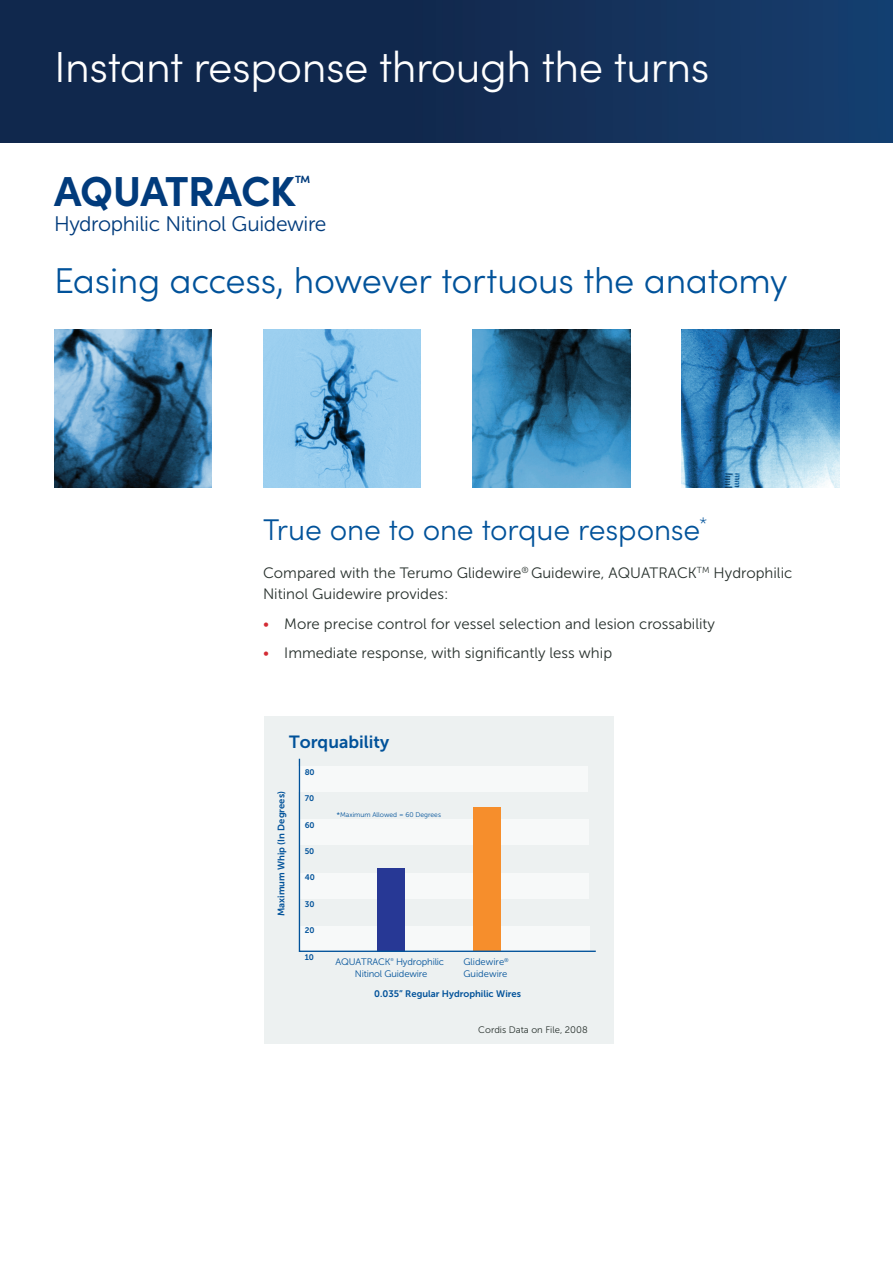
<style>
.page{position:relative;width:893px;height:1263px;background:#fff}
.page>*{position:absolute;margin:0;border:0;box-sizing:border-box;transform-origin:0 0}
.t1{font:300 43.5px "Sofia Pro";letter-spacing:-.01em;color:#fff}
.t2{font:700 42px "Sofia Pro";letter-spacing:-.015em;color:#013b7c}
.t3{font:300 36px "Sofia Pro";letter-spacing:-.01em;color:#01529a}
.t4{font:300 30px "Sofia Pro";letter-spacing:-.005em;color:#01529a}
.t5{font:21px "Museo Sans 300";letter-spacing:-.02em;color:#013b7c}
.t6{font:17.55px "Museo Sans 700";color:#01529a}
.t7{font:15px/21px "Museo Sans 300";color:#27302c}
.t8{font:700 10.5px "Sofia Pro";color:#013b7c}
.t9{font:9.45px/11.4px "Museo Sans 300";letter-spacing:-.015em;color:#01529a}
.t10{font:9.45px "Museo Sans 700";color:#01529a}
.t11{font:9.45px "Museo Sans 300";color:#27302c}
.t12{font:8.1px "Museo Sans 700";color:#01529a}
.t13{font:6.75px "Museo Sans 300";color:#01529a}
.t14{font:4.05px "Museo Sans 300";color:#01529a}
.s1{color:#d32c34}
.s2{font-family:"Frutiger LT Std"}
</style>
<div class="page">
<img style="left:0;top:0;width:893px;height:143px">
<div style="left:264px;top:716px;width:350px;height:328px;background:#edf1f1"></div>
<svg style="left:298px;top:758px;width:298px;height:194px"></svg>
<img style="left:54px;top:330px;width:158px;height:158px">
<img style="left:681px;top:330px;width:158px;height:158px">
<img style="left:472px;top:330px;width:158px;height:158px">
<img style="left:263px;top:330px;width:158px;height:158px">
<p class="t1" style="left:54px;top:35px;width:657px">Instant response through the turns</p>
<p class="t2" style="left:54px;top:158px;width:243px">AQUATRACK</p>
<p class="t8" style="left:295px;top:171px;width:17px">TM</p>
<p class="t5" style="left:54px;top:213px;width:274px">Hydrophilic Nitinol Guidewire</p>
<p class="t3" style="left:54px;top:254px;width:735px">Easing access, however tortuous the anatomy</p>
<p class="t4" style="left:263px;top:508px;width:446px">True one to one torque response<sup>*</sup></p>
<p class="t7" style="left:263px;top:563px;width:531px">Compared with the Terumo Glidewire<sup>®</sup> Guidewire, AQUATRACK<sup>TM</sup> Hydrophilic<br>Nitinol Guidewire provides:</p>
<p class="t7" style="left:263px;top:613px;width:453px"><span class="s1">•</span> More precise control for vessel selection and lesion crossability</p>
<p class="t7" style="left:263px;top:643px;width:351px"><span class="s1">•</span> Immediate response, with significantly less whip</p>
<p class="t6" style="left:289px;top:732px;width:102px">Torquability</p>
<p class="t10" style="left:276px;top:916px;width:126px;rotate:-90deg">Maximum Whip (In Degrees)</p>
<p class="t12" style="left:305px;top:767px;width:12px">80</p>
<p class="t12" style="left:305px;top:794px;width:11px">70</p>
<p class="t12" style="left:305px;top:820px;width:12px">60</p>
<p class="t12" style="left:305px;top:847px;width:11px">50</p>
<p class="t12" style="left:305px;top:873px;width:12px">40</p>
<p class="t12" style="left:305px;top:899px;width:11px">30</p>
<p class="t12" style="left:305px;top:926px;width:11px">20</p>
<p class="t12" style="left:305px;top:953px;width:11px">10</p>
<p class="t13" style="left:336px;top:811px;width:106px"><span class="s2">*</span>Maximum Allowed = 60 Degrees</p>
<p class="t9" style="left:336px;top:956px;width:56px">AQUATRACK</p>
<p class="t14" style="left:390px;top:958px;width:5px">®</p>
<p class="t9" style="left:355px;top:956px;width:91px;text-indent:41px">Hydrophilic<br>Nitinol Guidewire</p>
<p class="t9" style="left:463px;top:956px;width:47px">Glidewire<sup>®<br></sup>Guidewire</p>
<p class="t10" style="left:374px;top:989px;width:148px">0.035” Regular Hydrophilic Wires</p>
<p class="t11" style="left:478px;top:1025px;width:111px">Cordis Data on File, 2008</p>
</div>
